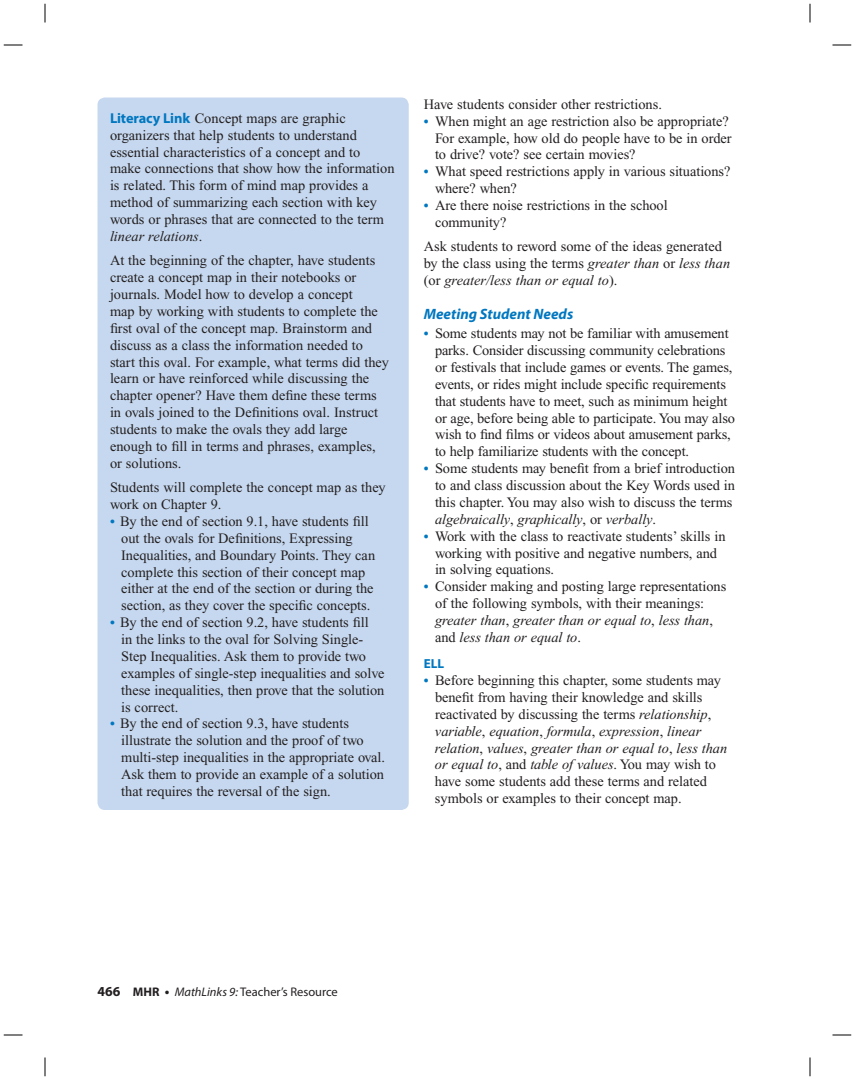
<style>
.page{position:relative;width:855px;height:1080px;background:#fff}
.page>*{position:absolute;margin:0;border:0;box-sizing:border-box;transform-origin:0 0}
.t1{font:italic 700 15px "Myriad Pro";color:#0077c0}
.t2{font:14.38px/16.9px "Times New Roman";letter-spacing:-.005em;color:#231f20}
.t3{font:700 13.12px "Myriad Pro";color:#0077c0}
.t4{font:12.5px "Myriad Pro";color:#231f20}
.s1{font-family:"Myriad Pro";font-weight:700;color:#0077c0}
.s2{font-style:italic}
.s3{font-weight:700;font-size:13.75px;color:#0077c0}
.s4{font-weight:700;font-size:13.75px}
.s5{font-weight:700}
</style>
<div class="page">
<div style="left:98px;top:98px;width:311px;height:712px;background:#c6d8ef;border-radius:8px"></div>
<svg style="left:4px;top:44px;width:18px;height:2px"></svg>
<svg style="left:832px;top:44px;width:19px;height:2px"></svg>
<svg style="left:4px;top:1034px;width:18px;height:2px"></svg>
<svg style="left:832px;top:1034px;width:19px;height:2px"></svg>
<svg style="left:44px;top:4px;width:2px;height:18px"></svg>
<svg style="left:44px;top:1058px;width:2px;height:18px"></svg>
<svg style="left:809px;top:4px;width:2px;height:18px"></svg>
<svg style="left:809px;top:1058px;width:2px;height:18px"></svg>
<p class="t2" style="left:110px;top:111px;width:286px"><span class="s1">Literacy Link</span> Concept maps are graphic organizers that help students to understand essential characteristics of a concept and to make connections that show how the information is related. This form of mind map provides a method of summarizing each section with key words or phrases that are connected to the term <span class="s2">linear relations</span>.</p>
<p class="t2" style="left:110px;top:253px;width:280px">At the beginning of the chapter, have students create a concept map in their notebooks or journals. Model how to develop a concept<br>map by working with students to complete the first oval of the concept map. Brainstorm and discuss as a class the information needed to start this oval. For example, what terms did they learn or have reinforced while discussing the chapter opener? Have them define these terms in ovals joined to the Definitions oval. Instruct students to make the ovals they add large enough to fill in terms and phrases, examples, or solutions.</p>
<p class="t2" style="left:110px;top:480px;width:277px">Students will complete the concept map as they work on Chapter 9.</p>
<p class="t2" style="left:121px;top:514px;width:255px;text-indent:-11px"><span class="s3">•</span> By the end of section 9.1, have students fill out the ovals for Definitions, Expressing Inequalities, and Boundary Points. They can complete this section of their concept map either at the end of the section or during the section, as they cover the specific concepts.</p>
<p class="t2" style="left:121px;top:615px;width:265px;text-indent:-11px"><span class="s3">•</span> By the end of section 9.2, have students fill<br>in the links to the oval for Solving Single-Step Inequalities. Ask them to provide two examples of single-step inequalities and solve these inequalities, then prove that the solution is correct.</p>
<p class="t2" style="left:121px;top:717px;width:265px;text-indent:-11px"><span class="s3">•</span> By the end of section 9.3, have students illustrate the solution and the proof of two multi-step inequalities in the appropriate oval.<br>Ask them to provide an example of a solution that requires the reversal of the sign.</p>
<p class="t2" style="left:424px;top:97px;width:240px">Have students consider other restrictions.</p>
<p class="t2" style="left:435px;top:114px;width:298px;text-indent:-11px"><span class="s3">•</span> When might an age restriction also be appropriate?<br>For example, how old do people have to be in order to drive? vote? see certain movies?</p>
<p class="t2" style="left:435px;top:164px;width:297px;text-indent:-11px"><span class="s3">•</span> What speed restrictions apply in various situations? where? when?</p>
<p class="t2" style="left:435px;top:198px;width:234px;text-indent:-11px"><span class="s3">•</span> Are there noise restrictions in the school community?</p>
<p class="t2" style="left:424px;top:239px;width:308px">Ask students to reword some of the ideas generated by the class using the terms <span class="s2">greater than</span> or <span class="s2">less than </span>(or <span class="s2">greater/less than or equal to</span>).</p>
<p class="t1" style="left:424px;top:308px;width:151px">Meeting Student Needs</p>
<p class="t2" style="left:435px;top:326px;width:302px;text-indent:-11px"><span class="s3">•</span> Some students may not be familiar with amusement parks. Consider discussing community celebrations or festivals that include games or events. The games, events, or rides might include specific requirements that students have to meet, such as minimum height or age, before being able to participate. You may also wish to find films or videos about amusement parks, to help familiarize students with the concept.</p>
<p class="t2" style="left:435px;top:461px;width:302px;text-indent:-11px"><span class="s3">•</span> Some students may benefit from a brief introduction to and class discussion about the Key Words used in this chapter. You may also wish to discuss the terms <span class="s2">algebraically</span>, <span class="s2">graphically</span>, or <span class="s2">verbally</span>.</p>
<p class="t2" style="left:435px;top:529px;width:292px;text-indent:-11px"><span class="s3">•</span> Work with the class to reactivate students’ skills in working with positive and negative numbers, and in solving equations.</p>
<p class="t2" style="left:435px;top:579px;width:293px;text-indent:-11px"><span class="s3">•</span> Consider making and posting large representations of the following symbols, with their meanings: <span class="s2">greater than</span>, <span class="s2">greater than or equal to</span>, <span class="s2">less than</span>, and <span class="s2">less than or equal to</span>.</p>
<p class="t3" style="left:424px;top:659px;width:22px">ELL</p>
<p class="t2" style="left:435px;top:673px;width:294px;text-indent:-11px"><span class="s3">•</span> Before beginning this chapter, some students may benefit from having their knowledge and skills reactivated by discussing the terms <span class="s2">relationship</span>, <span class="s2">variable</span>, <span class="s2">equation</span>, <span class="s2">formula</span>, <span class="s2">expression</span>, <span class="s2">linear relation</span>, <span class="s2">values</span>, <span class="s2">greater than or equal to</span>, <span class="s2">less than or equal to</span>, and <span class="s2">table of values</span>. You may wish to have some students add these terms and related symbols or examples to their concept map.</p>
<p class="t4" style="left:98px;top:987px;width:242px"><span class="s4">466</span> <span class="s5">MHR</span> <span class="s4">•</span> <span class="s2">MathLinks 9:</span> Teacher’s Resource</p>
</div>
